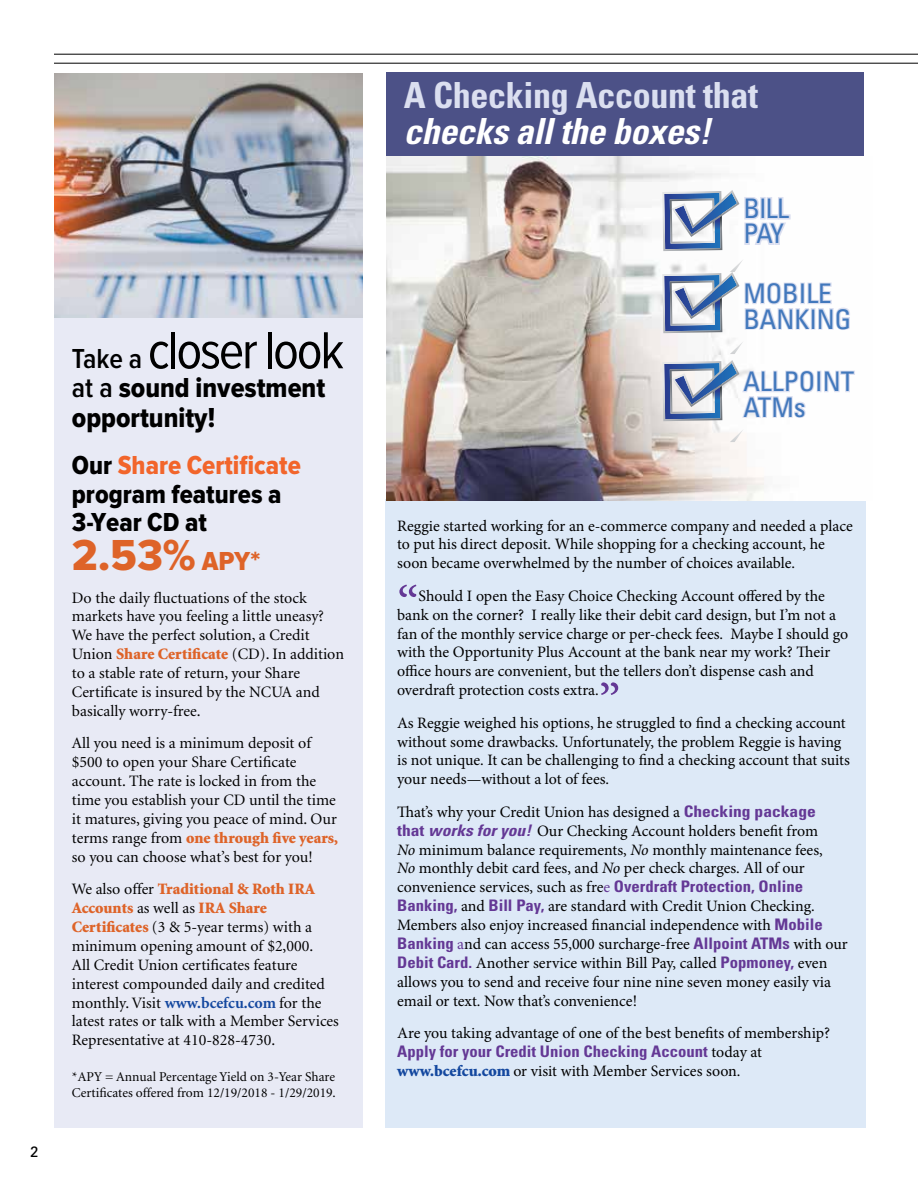
<style>
.page{position:relative;width:918px;height:1188px;background:#fff}
.page>*{position:absolute;margin:0;border:0;box-sizing:border-box;transform-origin:0 0}
.P1_Serif{font:54px "Proxima Nova Cond";letter-spacing:-.04em;color:#000}
.P1_Serif-2{font:54px "Minion Pro";color:#643895}
.P1_Serif-3{font:45px "Proxima Nova Cond Extrabld";color:#de6328;scale:1.07 1}
.t1{font:700 condensed 36px "Univers";letter-spacing:-.01em;color:#dbdff0}
.t2{font:italic 700 condensed 36px "Univers";letter-spacing:-.01em;color:#fff}
.P1_Serif-4{font:28.5px/30px "Proxima Nova Cond Extrabld";color:#000}
.P1_Serif-5{font:27px/28.5px "Proxima Nova Cond Extrabld";color:#000}
.t3{font:condensed 27px "Univers";color:#4278bc}
.P1_Serif-6{font:15.9px/18.9px "Minion Pro";color:#000}
.P1_Serif-7{font:15.9px/18.9px "Minion";color:#000}
.P1_Serif-8{font:900 15.9px "Minion";color:#de6328}
.P3_Sans_Serif{font:15px "Univers";color:#000}
.P1_Serif-9{font:13.5px/16.5px "Minion";color:#000}
.s1{font-weight:600;font-size:28.5px}
.s2{font-family:"Proxima Nova Cond";font-weight:600}
.s3{color:#f2652b}
.s4{font-size:27px}
.s5{font-weight:900;color:#de6328}
.s6{font-weight:400;color:#000}
.s7{font-weight:700;color:#14489f}
.s8{font-family:"Univers";font-weight:700;font-stretch:condensed;color:#643895}
.s9{font-family:"Univers";font-weight:700;font-style:italic;font-stretch:condensed;color:#643895}
.s10{font-style:italic}
.s11{color:#643895}
.s12{font-family:"Minion";font-weight:900;color:#14489f}
</style>
<div class="page">
<div style="left:54px;top:318px;width:309px;height:810px;background:#e8eaf5"></div>
<div style="left:386px;top:499px;width:480px;height:629px;background:#dde9f7"></div>
<img style="left:386px;top:156px;width:480px;height:345px">
<div style="left:387px;top:73px;width:477px;height:83px;background:#4c5187"></div>
<hr style="left:54px;top:54px;width:864px;height:1px;background:#000">
<hr style="left:54px;top:63px;width:864px;height:1px;background:#000">
<svg style="left:662px;top:190px;width:130px;height:61px"></svg>
<svg style="left:662px;top:259px;width:194px;height:183px"></svg>
<img style="left:54px;top:73px;width:309px;height:245px">
<h3 class="P3_Sans_Serif" style="left:30px;top:1142px;width:10px">2</h3>
<p class="P1_Serif" style="left:72px;top:326px;width:274px"><span class="s1">Take a</span> closer look</p>
<p class="P1_Serif-4" style="left:72px;top:374px;width:255px"><span class="s2">at a</span> sound investment opportunity!</p>
<p class="P1_Serif-5" style="left:72px;top:452px;width:230px">Our <span class="s3">Share Certificate </span>program features a<br>3-Year CD at</p>
<p class="P1_Serif-3" style="left:72px;top:535px;width:178px">2.53% <span class="s4">APY*</span></p>
<p class="P1_Serif-7" style="left:72px;top:589px;width:274px">Do the daily fluctuations of the stock markets have you feeling a little uneasy?<br>We have the perfect solution, a Credit Union <span class="s5">Share Certificate</span> (CD). In addition to a stable rate of return, your Share Certificate is insured by the NCUA and basically worry-free.</p>
<p class="P1_Serif-7" style="left:72px;top:734px;width:268px">All you need is a minimum deposit of $500 to open your Share Certificate account. The rate is locked in from the time you establish your CD until the time it matures, giving you peace of mind. Our terms range from <span class="s5">one through five years, </span>so you can choose what’s best for you!</p>
<p class="P1_Serif-8" style="left:72px;top:881px;width:245px"><span class="s6">We also offer</span> Traditional &amp; Roth IRA</p>
<p class="P1_Serif-7" style="left:72px;top:899px;width:268px"><span class="s5">Accounts</span> as well as <span class="s5">IRA Share Certificates</span> (3 &amp; 5-year terms) with a minimum opening amount of $2,000.<br>All Credit Union certificates feature interest compounded daily and credited monthly. Visit <span class="s7">www.bcefcu.com</span> for the latest rates or talk with a Member Services Representative at 410-828-4730.</p>
<p class="P1_Serif-9" style="left:72px;top:1069px;width:265px">*APY = Annual Percentage Yield on 3-Year Share<br>Certificates offered from 12/19/2018 - 1/29/2019.</p>
<h1 class="t1" style="left:404px;top:74px;width:356px">A Checking Account that</h1>
<h1 class="t2" style="left:404px;top:110px;width:308px">checks all the boxes!</h1>
<h1 class="t3" style="left:743px;top:191px;width:47px">BILL</h1>
<h1 class="t3" style="left:743px;top:217px;width:42px">PAY</h1>
<h1 class="t3" style="left:743px;top:276px;width:90px">MOBILE</h1>
<h1 class="t3" style="left:743px;top:302px;width:110px">BANKING</h1>
<h1 class="t3" style="left:743px;top:364px;width:112px">ALLPOINT</h1>
<h1 class="t3" style="left:743px;top:390px;width:64px">ATMs</h1>
<p class="P1_Serif-6" style="left:397px;top:516px;width:457px">Reggie started working for an e-commerce company and needed a place to put his direct deposit. While shopping for a checking account, he soon became overwhelmed by the number of choices available.</p>
<p class="P1_Serif-2" style="left:397px;top:570px;width:23px">“</p>
<p class="P1_Serif-6" style="left:397px;top:586px;width:453px;text-indent:21px">Should I open the Easy Choice Checking Account offered by the bank on the corner? I really like their debit card design, but I’m not a fan of the monthly service charge or per-check fees. Maybe I should go with the Opportunity Plus Account at the bank near my work? Their office hours are convenient, but the tellers don’t dispense cash and overdraft protection costs extra.</p>
<p class="P1_Serif-2" style="left:599px;top:667px;width:23px">”</p>
<p class="P1_Serif-6" style="left:397px;top:713px;width:454px">As Reggie weighed his options, he struggled to find a checking account without some drawbacks. Unfortunately, the problem Reggie is having is not unique. It can be challenging to find a checking account that suits your needs—without a lot of fees.</p>
<p class="P1_Serif-6" style="left:397px;top:802px;width:452px">That’s why your Credit Union has designed a <span class="s8">Checking package<br>that</span> <span class="s9">works for you!</span> Our Checking Account holders benefit from<br><span class="s10">No</span> minimum balance requirements, <span class="s10">No</span> monthly maintenance fees,<br><span class="s10">No</span> monthly debit card fees, and <span class="s10">No</span> per check charges. All of our convenience services, such as fre<span class="s11">e</span> <span class="s8">Overdraft Protection, Online Banking,</span> and <span class="s8">Bill Pay,</span> are standard with Credit Union Checking.<br>Members also enjoy increased financial independence with <span class="s8">Mobile Banking</span> <span class="s11">a</span>nd can access 55,000 surcharge-free <span class="s8">Allpoint ATMs</span> with our <span class="s8">Debit Card.</span> Another service within Bill Pay, called <span class="s8">Popmoney,</span> even allows you to send and receive four nine nine seven money easily via email or text. Now that’s convenience!</p>
<p class="P1_Serif-6" style="left:397px;top:1024px;width:434px">Are you taking advantage of one of the best benefits of membership?<br><span class="s8">Apply for your Credit Union Checking Account</span> today at <span class="s12">www.bcefcu.com</span> or visit with Member Services soon.</p>
</div>
